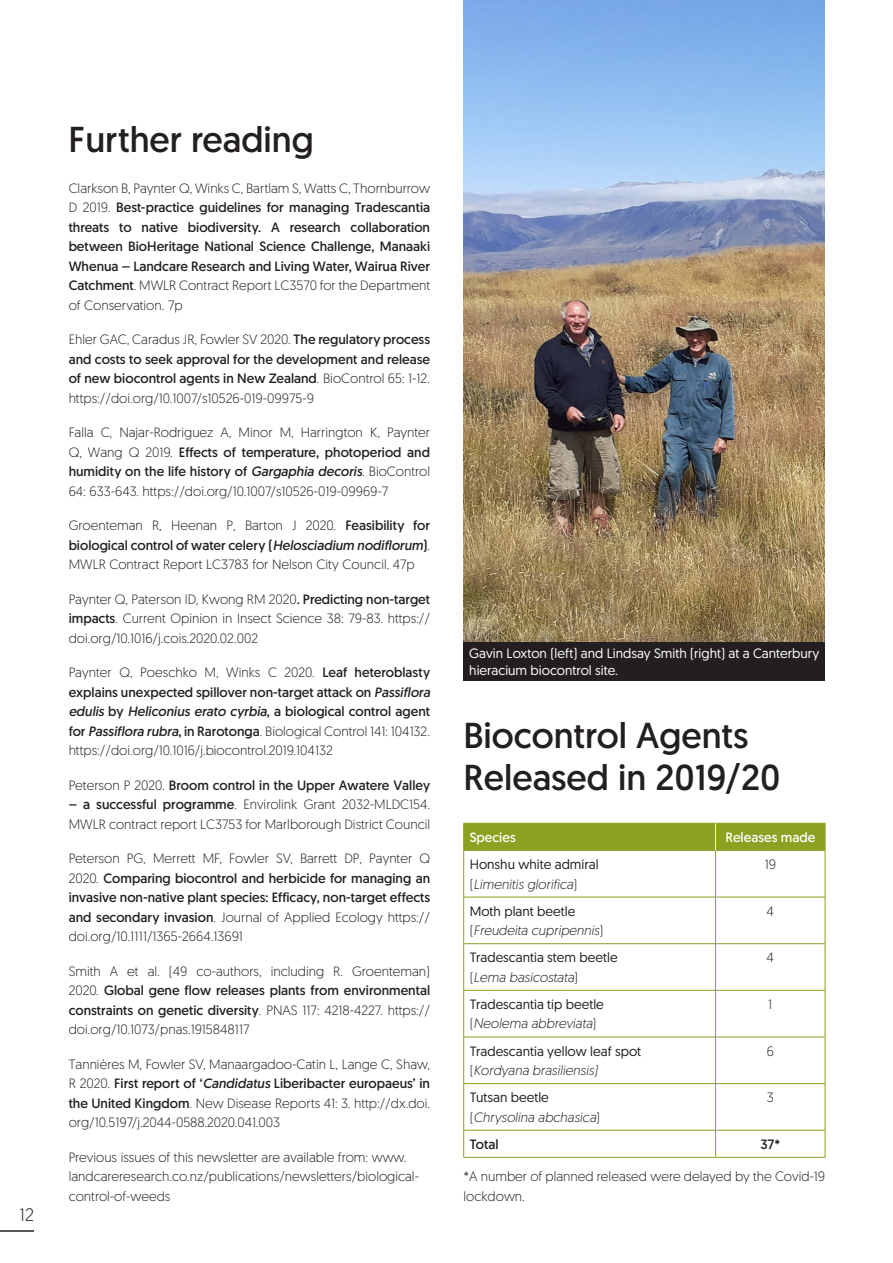
<style>
.page{position:relative;width:893px;height:1263px;background:#fff}
.page>*{position:absolute;margin:0;border:0;box-sizing:border-box;transform-origin:0 0}
.t1{font:36px/42px "Geomanist";color:#231f20}
.t2{font:300 18px "Geomanist";color:#231f20}
.t3{font:300 13.5px/19.5px "Geomanist";color:#231f20;text-align:justify}
.t4{font:13.5px/19.5px "Geomanist";color:#231f20;text-align:justify}
.t5{font:13.5px/19.5px "Geomanist";color:#231f20}
.t6{font:13.5px/17.2px "Geomanist";color:#fff}
.t7{font:italic 300 13.5px/19.5px "Geomanist";color:#231f20}
.t8{font:13.5px "Geomanist";color:#fff}
.s1{font-weight:300}
.s2{font-weight:400}
.s3{font-weight:400;font-style:italic}
.s4{font-weight:300;font-style:italic}
.s5{font-weight:400;font-style:normal}
.s6{font-style:normal}
</style>
<div class="page">
<hr style="left:0;top:1230px;width:34px;height:2px;background:#231f20">
<hr style="left:463px;top:850px;width:253px;height:1px;background:#8ca121">
<hr style="left:463px;top:850px;width:1px;height:47px;background:#8ca121">
<hr style="left:716px;top:850px;width:109px;height:1px;background:#8ca121">
<hr style="left:715px;top:850px;width:1px;height:47px;background:#8ca121">
<hr style="left:825px;top:850px;width:1px;height:47px;background:#8ca121">
<hr style="left:463px;top:897px;width:253px;height:1px;background:#8ca121">
<hr style="left:463px;top:897px;width:1px;height:46px;background:#8ca121">
<hr style="left:716px;top:897px;width:109px;height:1px;background:#8ca121">
<hr style="left:715px;top:897px;width:1px;height:46px;background:#8ca121">
<hr style="left:825px;top:897px;width:1px;height:46px;background:#8ca121">
<hr style="left:463px;top:943px;width:253px;height:1px;background:#8ca121">
<hr style="left:463px;top:944px;width:1px;height:46px;background:#8ca121">
<hr style="left:716px;top:943px;width:109px;height:1px;background:#8ca121">
<hr style="left:715px;top:944px;width:1px;height:46px;background:#8ca121">
<hr style="left:825px;top:944px;width:1px;height:46px;background:#8ca121">
<hr style="left:463px;top:990px;width:253px;height:1px;background:#8ca121">
<hr style="left:463px;top:990px;width:1px;height:47px;background:#8ca121">
<hr style="left:716px;top:990px;width:109px;height:1px;background:#8ca121">
<hr style="left:715px;top:990px;width:1px;height:47px;background:#8ca121">
<hr style="left:825px;top:990px;width:1px;height:47px;background:#8ca121">
<hr style="left:463px;top:1037px;width:253px;height:1px;background:#8ca121">
<hr style="left:463px;top:1037px;width:1px;height:46px;background:#8ca121">
<hr style="left:716px;top:1037px;width:109px;height:1px;background:#8ca121">
<hr style="left:715px;top:1037px;width:1px;height:46px;background:#8ca121">
<hr style="left:825px;top:1037px;width:1px;height:46px;background:#8ca121">
<hr style="left:463px;top:1083px;width:253px;height:1px;background:#8ca121">
<hr style="left:463px;top:1084px;width:1px;height:46px;background:#8ca121">
<hr style="left:716px;top:1083px;width:109px;height:1px;background:#8ca121">
<hr style="left:715px;top:1084px;width:1px;height:46px;background:#8ca121">
<hr style="left:825px;top:1084px;width:1px;height:46px;background:#8ca121">
<hr style="left:463px;top:1130px;width:253px;height:1px;background:#8ca121">
<svg style="left:463px;top:1130px;width:1px;height:27px"></svg>
<hr style="left:716px;top:1130px;width:109px;height:1px;background:#8ca121">
<svg style="left:715px;top:1130px;width:1px;height:27px"></svg>
<svg style="left:825px;top:1130px;width:1px;height:27px"></svg>
<hr style="left:463px;top:1157px;width:253px;height:1px;background:#8ca121">
<hr style="left:716px;top:1157px;width:109px;height:1px;background:#8ca121">
<div style="left:463px;top:823px;width:363px;height:27px;background:#8ca121"></div>
<img style="left:464px;top:0;width:361px;height:642px">
<div style="left:464px;top:642px;width:361px;height:39px;background:#231f20"></div>
<h2 class="t2" style="left:19px;top:1203px;width:16px">12</h2>
<p class="t1" style="left:68px;top:118px;width:247px">Further reading</p>
<p class="t4" style="left:69px;top:178px;width:363px"><span class="s1">Clarkson B, Paynter Q, Winks C, Bartlam S, Watts C, Thornburrow D 2019.</span> Best-practice guidelines for managing Tradescantia threats to native biodiversity. A research collaboration between BioHeritage National Science Challenge, Manaaki Whenua – Landcare Research and Living Water, Wairua River Catchment<span class="s1">. MWLR Contract Report LC3570 for the Department of Conservation. 7p</span></p>
<p class="t4" style="left:69px;top:329px;width:363px"><span class="s1">Ehler GAC, Caradus JR, Fowler SV 2020.</span> The regulatory process and costs to seek approval for the development and release of new biocontrol agents in New Zealand<span class="s1">. BioControl 65: 1-12. https://doi.org/10.1007/s10526-019-09975-9</span></p>
<p class="t3" style="left:69px;top:422px;width:363px">Falla C, Najar-Rodriguez A, Minor M, Harrington K, Paynter Q, Wang Q 2019. <span class="s2">Effects of temperature, photoperiod and humidity on the life history of</span> <span class="s3">Gargaphia decoris</span>. BioControl 64: 633-643. https://doi.org/10.1007/s10526-019-09969-7</p>
<p class="t3" style="left:69px;top:515px;width:363px">Groenteman R, Heenan P, Barton J 2020. <span class="s2">Feasibility for biological control of water celery (</span><span class="s3">Helosciadium nodiflorum</span><span class="s2">)</span>.<br>MWLR Contract Report LC3783 for Nelson City Council. 47p</p>
<p class="t3" style="left:69px;top:589px;width:363px">Paynter Q, Paterson ID, Kwong RM 2020<span class="s2">. Predicting non-target impacts</span>. Current Opinion in Insect Science 38: 79-83. https:// doi.org/10.1016/j.cois.2020.02.002</p>
<p class="t3" style="left:69px;top:662px;width:363px">Paynter Q, Poeschko M, Winks C 2020. <span class="s2">Leaf heteroblasty explains unexpected spillover non-target attack on</span> <span class="s3">Passiflora edulis</span> <span class="s2">by</span> <span class="s3">Heliconius erato cyrbia</span><span class="s2">, a biological control agent for</span> <span class="s3">Passiflora rubra</span><span class="s2">, in Rarotonga</span>. Biological Control 141: 104132. https://doi.org/10.1016/j.biocontrol.2019.104132</p>
<p class="t4" style="left:69px;top:775px;width:363px"><span class="s1">Peterson P 2020.</span> Broom control in the Upper Awatere Valley</p>
<p class="t3" style="left:69px;top:794px;width:363px"><span class="s2">– a successful programme</span>. Envirolink Grant 2032-MLDC154.<br>MWLR contract report LC3753 for Marlborough District Council</p>
<p class="t4" style="left:69px;top:848px;width:363px"><span class="s1">Peterson PG, Merrett MF, Fowler SV, Barrett DP, Paynter Q 2020.</span> Comparing biocontrol and herbicide for managing an invasive non-native plant species: Efficacy, non-target effects and secondary invasion<span class="s1">. Journal of Applied Ecology https:// doi.org/10.1111/1365-2664.13691</span></p>
<p class="t3" style="left:69px;top:961px;width:363px">Smith A et al. (49 co-authors, including R. Groenteman)<br>2020. <span class="s2">Global gene flow releases plants from environmental constraints on genetic diversity</span>. PNAS 117: 4218-4227. https:// doi.org/10.1073/pnas.1915848117</p>
<p class="t3" style="left:69px;top:1054px;width:363px">Tannières M, Fowler SV, Manaargadoo-Catin L, Lange C, Shaw, R 2020. <span class="s2">First report of ‘</span><span class="s3">Candidatus</span> <span class="s2">Liberibacter europaeus’ in the United Kingdom</span>. New Disease Reports 41: 3. http://dx.doi. org/10.5197/j.2044-0588.2020.041.003</p>
<p class="t3" style="left:69px;top:1147px;width:352px;text-align:left">Previous issues of this newsletter are available from: www. landcareresearch.co.nz/publications/newsletters/biological&shy;control-of-weeds</p>
<p class="t6" style="left:469px;top:644px;width:352px">Gavin Loxton (left) and Lindsay Smith (right) at a Canterbury hieracium biocontrol site.</p>
<p class="t1" style="left:463px;top:714px;width:318px">Biocontrol Agents<br>Released in 2019/20</p>
<p class="t8" style="left:470px;top:828px;width:48px">Species</p>
<p class="t8" style="left:725px;top:828px;width:91px">Releases made</p>
<p class="t5" style="left:470px;top:854px;width:130px">Honshu white admiral <span class="s1">(</span><span class="s4">Limenitis glorifica</span><span class="s1">)</span></p>
<p class="t3" style="left:765px;top:854px;width:13px">19</p>
<p class="t7" style="left:470px;top:901px;width:135px"><span class="s5">Moth plant beetle </span><span class="s6">(</span>Freudeita cupripennis<span class="s6">)</span></p>
<p class="t3" style="left:767px;top:901px;width:9px">4</p>
<p class="t5" style="left:470px;top:947px;width:149px">Tradescantia stem beetle <span class="s1">(</span><span class="s4">Lema basicostata</span><span class="s1">)</span></p>
<p class="t3" style="left:767px;top:947px;width:9px">4</p>
<p class="t5" style="left:470px;top:994px;width:136px">Tradescantia tip beetle <span class="s1">(</span><span class="s4">Neolema abbreviata</span><span class="s1">)</span></p>
<p class="t3" style="left:768px;top:994px;width:5px">1</p>
<p class="t5" style="left:470px;top:1041px;width:173px">Tradescantia yellow leaf spot <span class="s1">(</span><span class="s4">Kordyana brasiliensis)</span></p>
<p class="t3" style="left:767px;top:1041px;width:9px">6</p>
<p class="t7" style="left:470px;top:1087px;width:132px"><span class="s5">Tutsan beetle </span><span class="s6">(</span>Chrysolina abchasica<span class="s6">)</span></p>
<p class="t3" style="left:767px;top:1087px;width:8px">3</p>
<p class="t4" style="left:470px;top:1134px;width:30px">Total</p>
<p class="t4" style="left:760px;top:1134px;width:21px">37*</p>
<p class="t3" style="left:464px;top:1166px;width:363px">*A number of planned released were delayed by the Covid-19 lockdown.</p>
</div>
